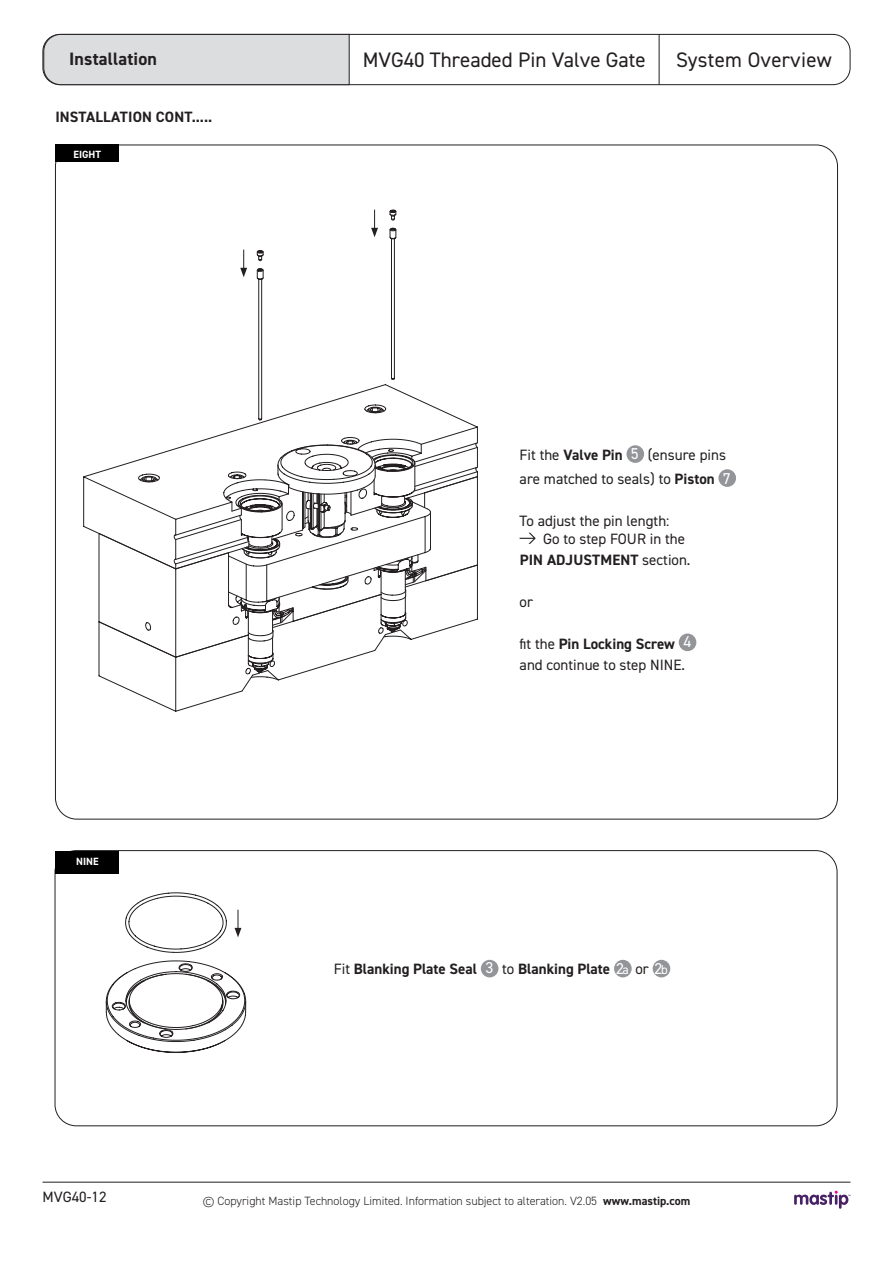
<style>
.page{position:relative;width:893px;height:1263px;background:#fff}
.page>*{position:absolute;margin:0;border:0;box-sizing:border-box;transform-origin:0 0}
.t1{font:21px "DIN2014";color:#231f20}
.t2{font:700 18px "DIN2014";letter-spacing:.01em;color:#231f20}
.Footnote{font:15.75px "DIN2014";color:#fff}
.Body{font:700 15px "DIN2014";color:#231f20}
.Body-2{font:15px "DIN2014";color:#231f20}
.t3{font:300 12px "DIN2014";color:#231f20}
.Body-3{font:700 10.5px "DIN2014";color:#fff}
.s1{font-weight:400}
.s2{font-weight:700}
.s3{font-weight:400;font-size:15.75px;color:#fff}
.s4{font-weight:400;font-size:12.75px;color:#fff}
</style>
<div class="page">
<hr style="left:43px;top:1182px;width:807px;height:1px;background:#231f20">
<div style="left:43px;top:34px;width:807px;height:51px;border:1px solid #231f20;border-radius:17px"></div>
<div style="left:43px;top:34px;width:307px;height:51px;background:#dcdddf"></div>
<hr style="left:659px;top:34px;width:1px;height:51px;background:#231f20">
<svg style="left:794px;top:1191px;width:56px;height:18px"></svg>
<svg style="left:98px;top:665px;width:145px;height:47px"></svg>
<svg style="left:83px;top:459px;width:55px;height:110px"></svg>
<div style="left:56px;top:851px;width:63px;height:22px;background:#000"></div>
<div style="left:481px;top:960px;width:17px;height:17px;background:#939598;border-radius:50%"></div>
<div style="left:614px;top:960px;width:18px;height:17px;background:#939598;border-radius:50%"></div>
<div style="left:653px;top:960px;width:17px;height:17px;background:#939598;border-radius:50%"></div>
<div style="left:626px;top:445px;width:18px;height:18px;background:#939598;border-radius:50%"></div>
<div style="left:718px;top:469px;width:18px;height:18px;background:#939598;border-radius:50%"></div>
<svg style="left:520px;top:533px;width:16px;height:11px"></svg>
<div style="left:679px;top:633px;width:17px;height:18px;background:#939598;border-radius:50%"></div>
<div style="left:56px;top:145px;width:63px;height:17px;background:#000"></div>
<svg style="left:138px;top:210px;width:340px;height:481px"></svg>
<svg style="left:106px;top:892px;width:140px;height:161px"></svg>
<p class="t2" style="left:69px;top:47px;width:89px">Installation</p>
<p class="Body" style="left:55px;top:107px;width:159px">INSTALLATION CONT.....</p>
<p class="Body-3" style="left:74px;top:147px;width:29px">EIGHT</p>
<p class="Body-3" style="left:76px;top:855px;width:24px">NINE</p>
<h1 class="t1" style="left:363px;top:47px;width:284px">MVG40 Threaded Pin Valve Gate</h1>
<h1 class="t1" style="left:676px;top:47px;width:157px">System Overview</h1>
<p class="Body" style="left:520px;top:445px;width:105px"><span class="s1">Fit the</span> Valve Pin</p>
<p class="Footnote" style="left:631px;top:444px;width:9px">5</p>
<p class="Body-2" style="left:648px;top:445px;width:80px">(ensure pins</p>
<p class="Body-2" style="left:520px;top:469px;width:197px">are matched to seals) to <span class="s2">Piston</span></p>
<p class="Footnote" style="left:723px;top:468px;width:9px">7</p>
<p class="Body-2" style="left:520px;top:511px;width:151px">To adjust the pin length:</p>
<p class="Body-2" style="left:543px;top:529px;width:143px">Go to step FOUR in the</p>
<p class="Body" style="left:520px;top:550px;width:172px">PIN ADJUSTMENT <span class="s1">section.</span></p>
<p class="Body-2" style="left:520px;top:592px;width:15px">or</p>
<p class="Body" style="left:520px;top:634px;width:157px"><span class="s1">fit the</span> Pin Locking Screw</p>
<p class="Footnote" style="left:683px;top:632px;width:9px">4</p>
<p class="Body-2" style="left:520px;top:655px;width:167px">and continue to step NINE.</p>
<p class="Body" style="left:334px;top:959px;width:145px"><span class="s1">Fit</span> Blanking Plate Seal</p>
<p class="Footnote" style="left:485px;top:958px;width:9px">3</p>
<p class="Body" style="left:502px;top:959px;width:167px"><span class="s1">to</span> Blanking Plate <span class="s3">2</span><span class="s4">a</span> <span class="s1">or</span> <span class="s3">2</span><span class="s4">b</span></p>
<p class="Body-2" style="left:43px;top:1188px;width:65px">MVG40-12</p>
<p class="t3" style="left:203px;top:1193px;width:489px">© Copyright Mastip Technology Limited. Information subject to alteration. V2.05 <span class="s2">www.mastip.com</span></p>
</div>
